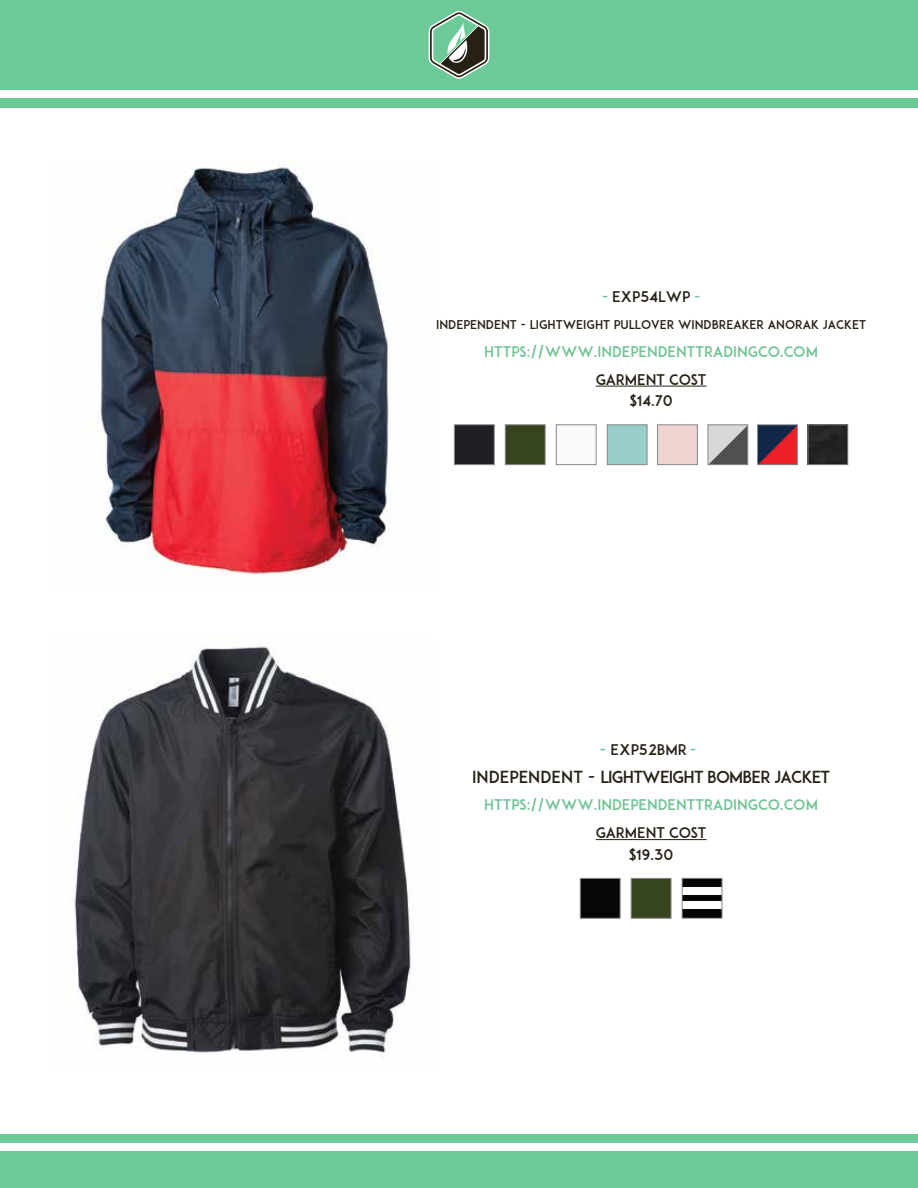
<style>
.page{position:relative;width:918px;height:1188px;background:#fff}
.page>*{position:absolute;margin:0;border:0;box-sizing:border-box;transform-origin:0 0}
.t1{font:16.5px "ADAM.CGPRO";letter-spacing:-.045em;color:#262015}
.t2{font:14.55px "ADAM.CGPRO";color:#6ec393}
.t3{font:14.55px/21.9px "ADAM.CGPRO";color:#262015;text-align:center}
.t4{font:12px "ADAM.CGPRO";color:#262015}
.s1{color:#6ec393}
</style>
<div class="page">
<div style="left:0;top:1134px;width:918px;height:9px;background:#6cca98"></div>
<div style="left:0;top:1152px;width:918px;height:36px;background:#6cca98"></div>
<div style="left:0;top:0;width:918px;height:89px;background:#6cca98"></div>
<div style="left:0;top:98px;width:918px;height:10px;background:#6cca98"></div>
<svg style="left:429px;top:11px;width:60px;height:68px"></svg>
<img style="left:97px;top:160px;width:292px;height:415px">
<hr style="left:596px;top:386px;width:111px;height:1px;background:#262015">
<svg style="left:759px;top:427px;width:37px;height:36px"></svg>
<svg style="left:710px;top:427px;width:36px;height:36px"></svg>
<div style="left:454px;top:425px;width:40px;height:40px;background:#211f23;border:1px solid #878787"></div>
<div style="left:505px;top:425px;width:40px;height:40px;background:#36451f;border:1px solid #878787"></div>
<div style="left:556px;top:425px;width:40px;height:40px;background:#f9fafc;border:1px solid #878787"></div>
<div style="left:607px;top:425px;width:40px;height:40px;background:#98ceca;border:1px solid #878787"></div>
<div style="left:657px;top:425px;width:41px;height:40px;background:#f0d4d0;border:1px solid #878787"></div>
<div style="left:708px;top:425px;width:40px;height:40px;border:1px solid #878787"></div>
<img style="left:810px;top:427px;width:36px;height:36px">
<div style="left:808px;top:425px;width:40px;height:40px;border:1px solid #878787"></div>
<div style="left:757px;top:425px;width:41px;height:40px;border:1px solid #878787"></div>
<hr style="left:596px;top:839px;width:111px;height:1px;background:#262015">
<div style="left:580px;top:878px;width:40px;height:40px;background:#050606;border:1px solid #878787"></div>
<div style="left:631px;top:878px;width:40px;height:40px;background:#36451f;border:1px solid #878787"></div>
<img style="left:74px;top:646px;width:337px;height:408px">
<div style="left:682px;top:878px;width:40px;height:40px;background:#050606"></div>
<div style="left:682px;top:887px;width:40px;height:8px;background:#fff"></div>
<div style="left:682px;top:902px;width:40px;height:7px;background:#fff"></div>
<div style="left:682px;top:878px;width:40px;height:40px;border:1px solid #878787"></div>
<p class="t3" style="left:602px;top:285px;width:100px"><span class="s1">-</span> EXP54LWP <span class="s1">-</span></p>
<p class="t4" style="left:436px;top:318px;width:431px">INDEPENDENT - LIGHTWEIGHT PULLOVER WINDBREAKER ANORAK JACKET</p>
<p class="t2" style="left:484px;top:343px;width:335px">HTTPS://WWW.INDEPENDENTTRADINGCO.COM</p>
<p class="t3" style="left:596px;top:368px;width:112px">GARMENT COST $14.70</p>
<p class="t3" style="left:599px;top:739px;width:99px"><span class="s1">-</span> EXP52BMR <span class="s1">-</span></p>
<p class="t1" style="left:472px;top:767px;width:360px">INDEPENDENT - LIGHTWEIGHT BOMBER JACKET</p>
<p class="t2" style="left:484px;top:796px;width:335px">HTTPS://WWW.INDEPENDENTTRADINGCO.COM</p>
<p class="t3" style="left:596px;top:822px;width:112px">GARMENT COST $19.30</p>
</div>
